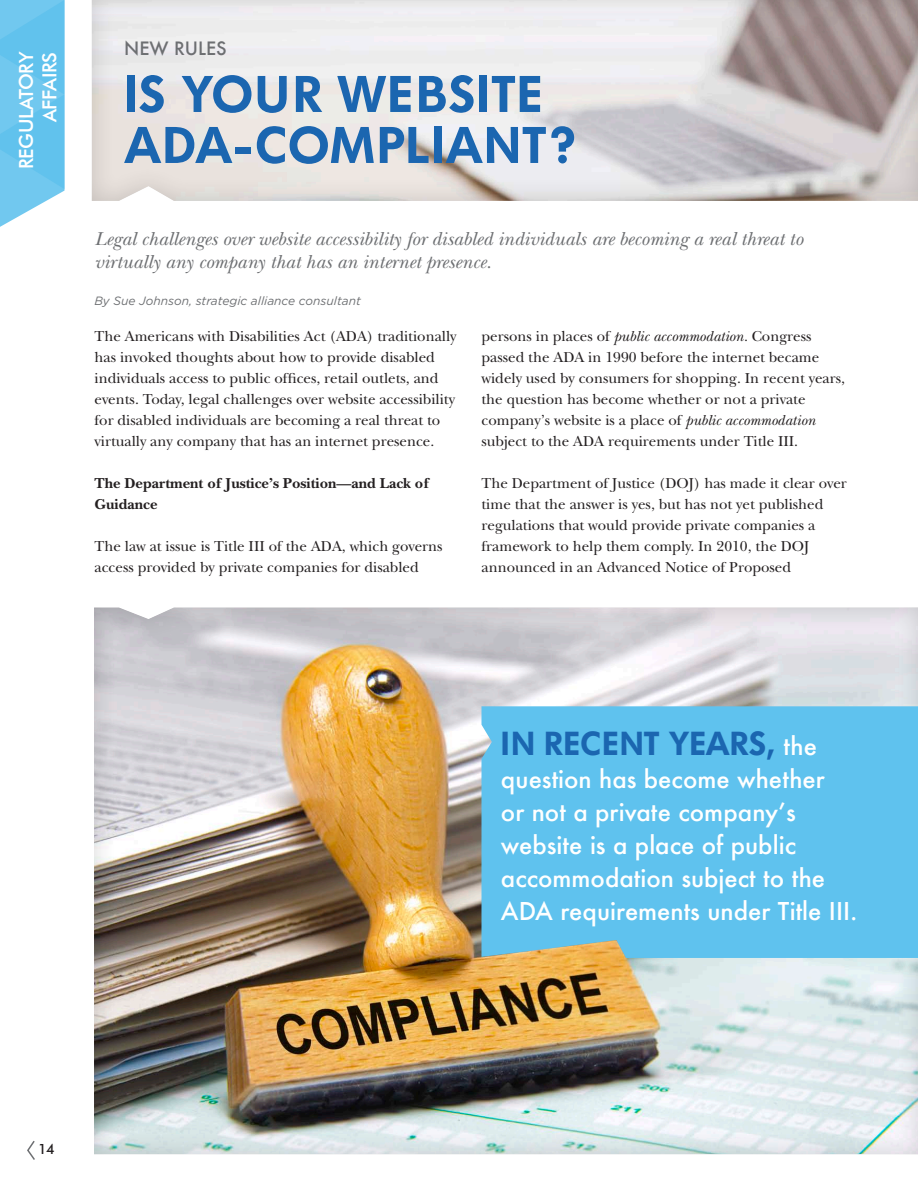
<style>
.page{position:relative;width:918px;height:1188px;background:#fff}
.page>*{position:absolute;margin:0;border:0;box-sizing:border-box;transform-origin:0 0}
.t1{font:600 51px "Futura BQ";letter-spacing:.02em;color:#1b66b0}
.t2{font:600 33px "Futura BQ";letter-spacing:.01em;color:#1b66b0}
.t3{font:500 24px/33px "Futura";color:#fff}
.t4{font:italic 19.5px/22.5px "New Baskerville";color:#6d6f72}
.t5{font:500 19.5px "Futura BT";letter-spacing:-.02em;color:#fff}
.t6{font:500 18px "Futura";color:#6d6f72}
.t7{font:15px/21px "New Baskerville";color:#231f20}
.t8{font:700 15px/21px "New Baskerville";color:#231f20}
.t9{font:500 14.25px "Futura BT";color:#231f20}
.t10{font:italic 12px "Gotham";color:#6d6f72}
.s1{font-style:italic}
.s2{font-family:"Futura";font-weight:500;font-size:24px;color:#fff}
</style>
<div class="page">
<svg style="left:27px;top:1141px;width:8px;height:19px"></svg>
<div style="left:91px;top:0;width:827px;height:202px;background:#231f20;opacity:.2"></div>
<svg style="left:0;top:0;width:65px;height:227px;background:#75c9ef"></svg>
<div style="left:93px;top:606px;width:825px;height:549px;background:#231f20;opacity:.2"></div>
<div style="left:482px;top:706px;width:436px;height:252px;background:#5fc2ee"></div>
<p class="t5" style="left:14px;top:169px;width:119px;rotate:-90deg">REGULATORY</p>
<p class="t5" style="left:38px;top:122px;width:72px;rotate:-90deg">AFFAIRS</p>
<p class="t6" style="left:124px;top:36px;width:104px">NEW RULES</p>
<p class="t1" style="left:124px;top:64px;width:420px">IS YOUR WEBSITE</p>
<p class="t1" style="left:124px;top:115px;width:454px">ADA-COMPLIANT?</p>
<p class="t4" style="left:94px;top:228px;width:710px">Legal challenges over website accessibility for disabled individuals are becoming a real threat to virtually any company that has an internet presence.</p>
<p class="t10" style="left:94px;top:294px;width:268px">By Sue Johnson, strategic alliance consultant</p>
<p class="t7" style="left:94px;top:326px;width:364px">The Americans with Disabilities Act (ADA) traditionally has invoked thoughts about how to provide disabled individuals access to public offices, retail outlets, and events. Today, legal challenges over website accessibility for disabled individuals are becoming a real threat to virtually any company that has an internet presence.</p>
<p class="t8" style="left:94px;top:473px;width:336px">The Department of Justice’s Position—and Lack of<br>Guidance</p>
<p class="t7" style="left:94px;top:536px;width:350px">The law at issue is Title III of the ADA, which governs access provided by private companies for disabled</p>
<p class="t7" style="left:482px;top:326px;width:365px">persons in places of <span class="s1">public accommodation.</span> Congress passed the ADA in 1990 before the internet became widely used by consumers for shopping. In recent years, the question has become whether or not a private company’s website is a place of <span class="s1">public accommodation </span>subject to the ADA requirements under Title III.</p>
<p class="t7" style="left:482px;top:473px;width:367px">The Department of Justice (DOJ) has made it clear over time that the answer is yes, but has not yet published regulations that would provide private companies a framework to help them comply. In 2010, the DOJ announced in an Advanced Notice of Proposed</p>
<p class="t2" style="left:501px;top:724px;width:318px">IN RECENT YEARS, <span class="s2">the</span></p>
<p class="t3" style="left:501px;top:762px;width:358px">question has become whether<br>or not a private company’s website is a place of public accommodation subject to the<br>ADA requirements under Title III.</p>
<p class="t9" style="left:38px;top:1140px;width:18px">14</p>
</div>
